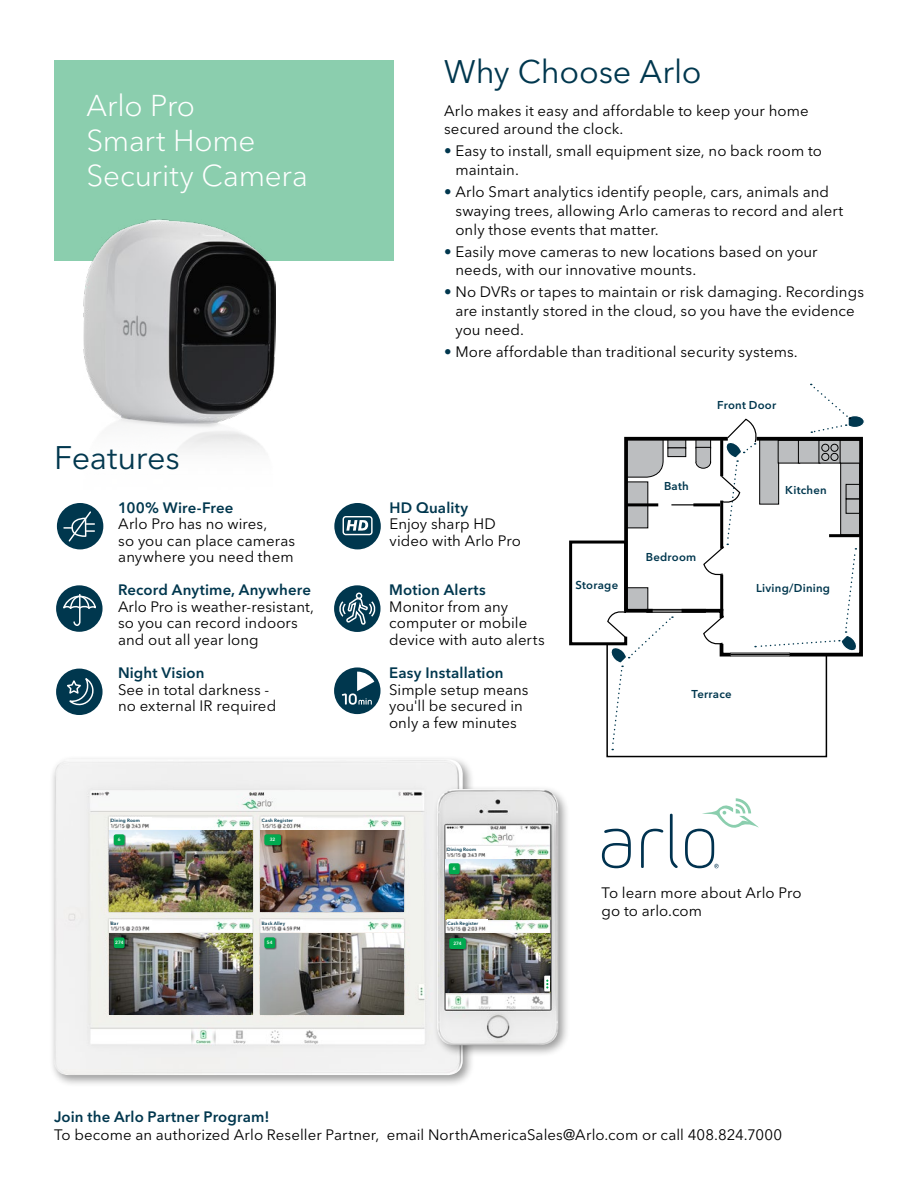
<style>
.page{position:relative;width:918px;height:1188px;background:#fff}
.page>*{position:absolute;margin:0;border:0;box-sizing:border-box;transform-origin:0 0}
.t1{font:32.4px "Avenir Next LT Pro";letter-spacing:-.005em;color:#00374e}
.t2{font:300 29.85px/35.5px "Avenir Next LT Pro";letter-spacing:-.005em;color:#fff}
.t3{font:15px/16.5px "Avenir Next LT Pro";letter-spacing:.005em;color:#000}
.t4{font:600 15px "Avenir Next LT Pro";letter-spacing:.01em;color:#00374e}
.t5{font:600 11.4px "Avenir Next LT Pro";letter-spacing:.02em;color:#00374e}
.t6{font:600 4.65px "Avenir Next LT Pro";letter-spacing:.03em;color:#00374e}
.t7{font:600 4.65px "Avenir Next LT Pro";color:#fff}
.s1{font-weight:600;color:#00374e}
</style>
<div class="page">
<svg style="left:602px;top:829px;width:29px;height:39px"></svg>
<svg style="left:641px;top:829px;width:22px;height:39px"></svg>
<svg style="left:670px;top:814px;width:8px;height:54px"></svg>
<svg style="left:685px;top:798px;width:74px;height:70px"></svg>
<div style="left:54px;top:60px;width:339px;height:201px;background:#8bceae"></div>
<img style="left:84px;top:219px;width:192px;height:316px">
<svg style="left:569px;top:384px;width:295px;height:374px"></svg>
<div style="left:57px;top:503px;width:46px;height:46px;background:#00374e;border-radius:50%"></div>
<svg style="left:64px;top:511px;width:30px;height:31px"></svg>
<div style="left:56px;top:669px;width:47px;height:46px;background:#00374e;border-radius:50%"></div>
<svg style="left:67px;top:678px;width:27px;height:27px"></svg>
<div style="left:334px;top:503px;width:47px;height:46px;background:#00374e;border-radius:50%"></div>
<svg style="left:343px;top:516px;width:30px;height:19px"></svg>
<svg style="left:334px;top:585px;width:47px;height:47px"></svg>
<svg style="left:339px;top:587px;width:37px;height:39px"></svg>
<div style="left:56px;top:585px;width:47px;height:47px;background:#00374e;border-radius:50%"></div>
<svg style="left:62px;top:593px;width:35px;height:34px"></svg>
<div style="left:334px;top:667px;width:47px;height:47px;background:#00374e;border-radius:50%"></div>
<svg style="left:342px;top:672px;width:32px;height:33px"></svg>
<div style="left:49px;top:755px;width:426px;height:332px;background:#000;opacity:.4"></div>
<img style="left:54px;top:759px;width:409px;height:316px">
<img style="left:260px;top:831px;width:144px;height:81px">
<img style="left:109px;top:831px;width:144px;height:81px">
<img style="left:260px;top:933px;width:144px;height:81px">
<img style="left:110px;top:933px;width:143px;height:81px">
<div style="left:113px;top:937px;width:13px;height:13px;background:#000;opacity:.5"></div>
<div style="left:114px;top:937px;width:11px;height:11px;background:#00aa4f;border-radius:2px"></div>
<div style="left:113px;top:834px;width:13px;height:13px;background:#000;opacity:.5"></div>
<div style="left:114px;top:834px;width:11px;height:11px;background:#00aa4f;border-radius:2px"></div>
<div style="left:264px;top:937px;width:13px;height:13px;background:#000;opacity:.5"></div>
<div style="left:264px;top:937px;width:11px;height:11px;background:#00aa4f;border-radius:2px"></div>
<div style="left:433px;top:785px;width:138px;height:273px;background:#000;opacity:.4"></div>
<img style="left:437px;top:789px;width:121px;height:256px">
<img style="left:446px;top:933px;width:104px;height:60px">
<img style="left:446px;top:860px;width:104px;height:59px">
<div style="left:449px;top:863px;width:12px;height:13px;background:#000;opacity:.5"></div>
<div style="left:449px;top:863px;width:11px;height:11px;background:#00aa4f;border-radius:2px"></div>
<div style="left:449px;top:938px;width:18px;height:12px;background:#4b695c"></div>
<div style="left:449px;top:938px;width:17px;height:11px;background:#00aa4f;border-radius:2px"></div>
<div style="left:264px;top:834px;width:18px;height:13px;background:#000;opacity:.5"></div>
<div style="left:264px;top:834px;width:17px;height:11px;background:#00aa4f;border-radius:2px"></div>
<svg style="left:544px;top:976px;width:6px;height:16px"></svg>
<div style="left:447px;top:846px;width:60px;height:6px;background:#fff"></div>
<div style="left:111px;top:817px;width:40px;height:6px;background:#fff"></div>
<div style="left:111px;top:920px;width:40px;height:6px;background:#fff"></div>
<div style="left:262px;top:817px;width:40px;height:6px;background:#fff"></div>
<div style="left:262px;top:920px;width:40px;height:6px;background:#fff"></div>
<div style="left:447px;top:920px;width:41px;height:6px;background:#fff"></div>
<h2 class="t2" style="left:86px;top:87px;width:223px">Arlo Pro<br>Smart Home<br>Security Camera</h2>
<h1 class="t1" style="left:54px;top:438px;width:127px">Features</h1>
<p class="t4" style="left:118px;top:499px;width:117px">100% Wire-Free</p>
<p class="t3" style="left:118px;top:516px;width:178px">Arlo Pro has no wires,<br>so you can place cameras anywhere you need them</p>
<p class="t4" style="left:118px;top:581px;width:195px">Record Anytime, Anywhere</p>
<p class="t3" style="left:118px;top:598px;width:198px">Arlo Pro is weather-resistant, so you can record indoors and out all year long</p>
<p class="t4" style="left:118px;top:664px;width:88px">Night Vision</p>
<p class="t3" style="left:118px;top:681px;width:160px">See in total darkness - no external IR required</p>
<p class="t6" style="left:111px;top:817px;width:31px">Dining Room</p>
<p class="t7" style="left:118px;top:837px;width:4px">6</p>
<p class="t6" style="left:262px;top:817px;width:33px">Cash Register</p>
<p class="t7" style="left:270px;top:837px;width:7px">32</p>
<h1 class="t1" style="left:444px;top:53px;width:259px">Why Choose Arlo</h1>
<p class="t3" style="left:444px;top:101px;width:366px;line-height:18.8px">Arlo makes it easy and affordable to keep your home secured around the clock.</p>
<p class="t3" style="left:455px;top:142px;width:368px;line-height:18.8px;text-indent:-11px"><span class="s1">•</span> Easy to install, small equipment size, no back room to maintain.</p>
<p class="t3" style="left:455px;top:182px;width:389px;line-height:18.8px;text-indent:-11px"><span class="s1">•</span> Arlo Smart analytics identify people, cars, animals and swaying trees, allowing Arlo cameras to record and alert only those events that matter.</p>
<p class="t3" style="left:455px;top:242px;width:364px;line-height:18.8px;text-indent:-11px"><span class="s1">•</span> Easily move cameras to new locations based on your needs, with our innovative mounts.</p>
<p class="t3" style="left:455px;top:283px;width:410px;line-height:18.8px;text-indent:-11px"><span class="s1">•</span> No DVRs or tapes to maintain or risk damaging. Recordings are instantly stored in the cloud, so you have the evidence you need.</p>
<p class="t3" style="left:444px;top:343px;width:355px"><span class="s1">•</span> More affordable than traditional security systems.</p>
<p class="t4" style="left:390px;top:499px;width:80px">HD Quality</p>
<p class="t3" style="left:390px;top:516px;width:133px">Enjoy sharp HD video with Arlo Pro</p>
<p class="t4" style="left:389px;top:581px;width:98px">Motion Alerts</p>
<p class="t3" style="left:389px;top:598px;width:157px">Monitor from any computer or mobile device with auto alerts</p>
<p class="t4" style="left:389px;top:664px;width:116px">Easy Installation</p>
<p class="t3" style="left:389px;top:681px;width:141px">Simple setup means you'll be secured in only a few minutes</p>
<p class="t5" style="left:575px;top:578px;width:44px">Storage</p>
<p class="t5" style="left:717px;top:398px;width:60px">Front Door</p>
<p class="t5" style="left:664px;top:479px;width:26px">Bath</p>
<p class="t5" style="left:646px;top:551px;width:52px">Bedroom</p>
<p class="t5" style="left:785px;top:483px;width:43px">Kitchen</p>
<p class="t5" style="left:756px;top:581px;width:75px">Living/Dining</p>
<p class="t5" style="left:691px;top:687px;width:42px">Terrace</p>
<p class="t6" style="left:447px;top:846px;width:31px">Dining Room</p>
<p class="t7" style="left:453px;top:866px;width:4px">6</p>
<p class="t6" style="left:111px;top:920px;width:9px">Bar</p>
<p class="t7" style="left:115px;top:940px;width:10px">274</p>
<p class="t6" style="left:262px;top:920px;width:25px">Back Alley</p>
<p class="t6" style="left:447px;top:920px;width:33px">Cash Register</p>
<p class="t7" style="left:267px;top:940px;width:7px">54</p>
<p class="t7" style="left:453px;top:940px;width:10px">274</p>
<p class="t3" style="left:602px;top:883px;width:202px;line-height:18.8px">To learn more about Arlo Pro go to arlo.com</p>
<p class="t4" style="left:54px;top:1107px;width:217px">Join the Arlo Partner Program!</p>
<p class="t3" style="left:54px;top:1127px;width:730px">To become an authorized Arlo Reseller Partner, email NorthAmericaSales@Arlo.com or call 408.824.7000</p>
</div>
